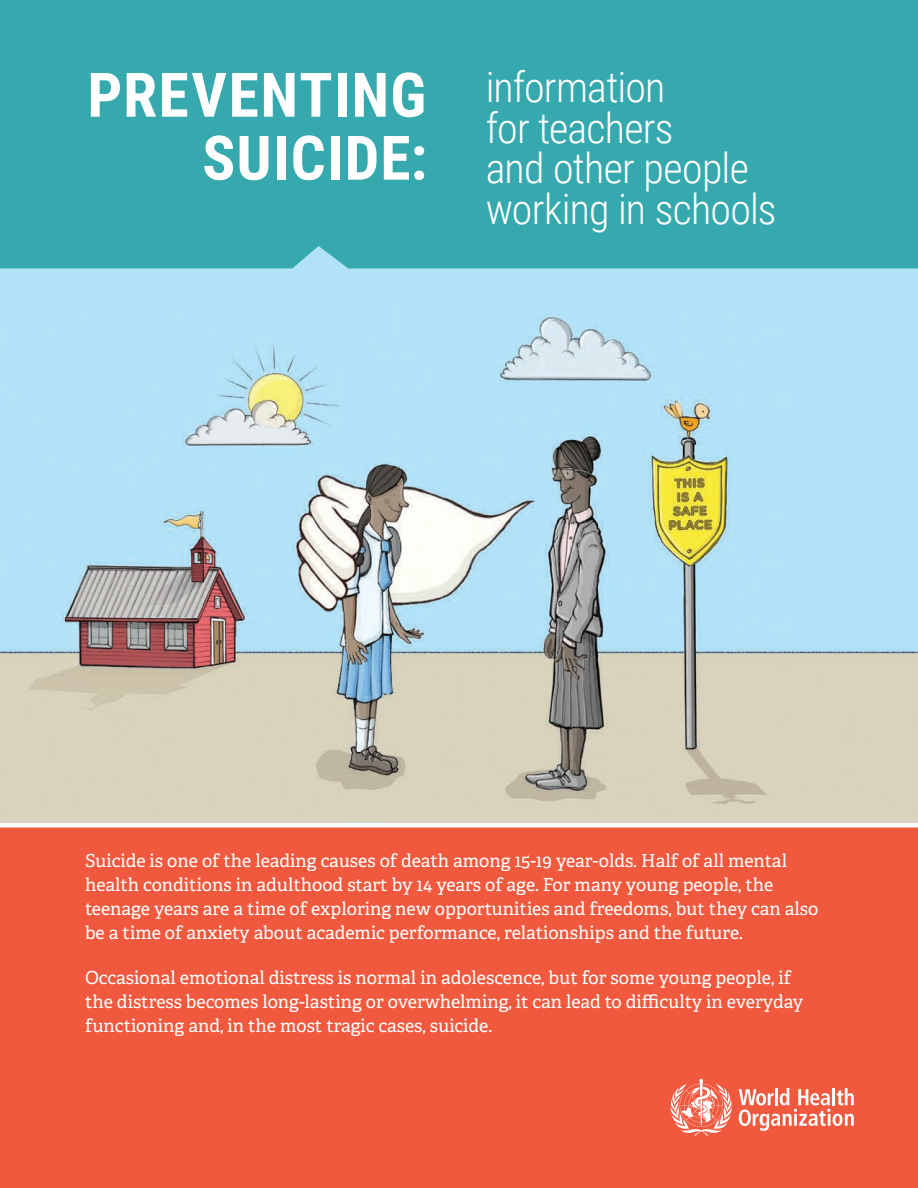
<style>
.page{position:relative;width:918px;height:1188px;background:#fff}
.page>*{position:absolute;margin:0;border:0;box-sizing:border-box;transform-origin:0 0}
.TITLE_1{font:700 61.5px/63px "Roboto Condensed";letter-spacing:.02em;color:#fff;text-align:right}
.SUB_COVER{font:300 42px/40.5px "Roboto Condensed";letter-spacing:-.02em;color:#fff}
.Subtitle{font:18px/24px "Adelle CYR";color:#fff}
</style>
<div class="page">
<div style="left:0;top:825px;width:918px;height:363px;background:#f0593e"></div>
<div style="left:0;top:0;width:918px;height:291px;background:#36a9af"></div>
<img style="left:0;top:246px;width:918px;height:577px">
<svg style="left:739px;top:1088px;width:115px;height:43px"></svg>
<svg style="left:671px;top:1079px;width:61px;height:57px"></svg>
<div style="left:0;top:823px;width:918px;height:5px;background:#fff"></div>
<p class="TITLE_1" style="left:87px;top:61px;width:341px">PREVENTING<br>SUICIDE:</p>
<p class="SUB_COVER" style="left:486px;top:65px;width:292px">information<br>for teachers<br>and other people working in schools</p>
<p class="Subtitle" style="left:85px;top:848px;width:735px">Suicide is one of the leading causes of death among 15-19 year-olds. Half of all mental health conditions in adulthood start by 14 years of age. For many young people, the teenage years are a time of exploring new opportunities and freedoms, but they can also be a time of anxiety about academic performance, relationships and the future.</p>
<p class="Subtitle" style="left:85px;top:965px;width:720px">Occasional emotional distress is normal in adolescence, but for some young people, if the distress becomes long-lasting or overwhelming, it can lead to difficulty in everyday functioning and, in the most tragic cases, suicide.</p>
</div>
